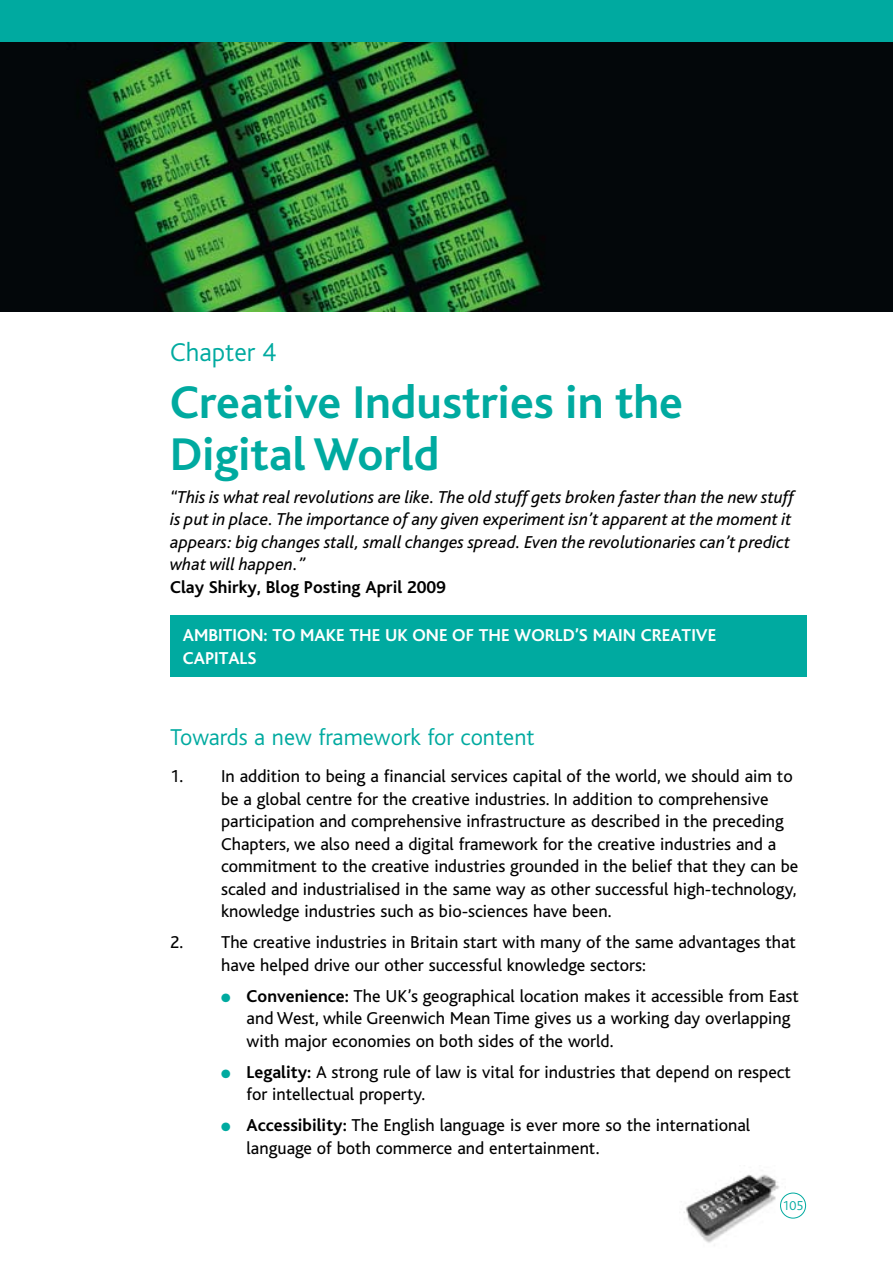
<style>
.page{position:relative;width:893px;height:1263px;background:#fff}
.page>*{position:absolute;margin:0;border:0;box-sizing:border-box;transform-origin:0 0}
.t1{font:700 48px/52.5px "Bliss";color:#00aaa0}
.t2{font:300 27px "Bliss";color:#00aaa0}
.t3{font:300 24px "Bliss";color:#00aaa0}
.t4{font:18px/22.5px "Bliss";color:#000}
.t5{font:italic 18px/22.5px "Bliss";color:#000}
.t6{font:700 18px/22.5px "Bliss";color:#fff}
.t7{font:700 18px "Bliss";color:#000}
.t8{font:300 13.5px "Bliss";color:#00aaa0}
.s1{color:#00aaa0}
.s2{font-weight:700}
</style>
<div class="page">
<img style="left:684px;top:1174px;width:102px;height:69px">
<div style="left:780px;top:1193px;width:26px;height:25px;border:1px solid #00aaa0;border-radius:50%"></div>
<div style="left:170px;top:615px;width:636px;height:61px;background:#00aaa0"></div>
<div style="left:0;top:0;width:893px;height:71px;background:#00aaa0"></div>
<img style="left:0;top:43px;width:893px;height:269px">
<h2 class="t2" style="left:170px;top:338px;width:107px">Chapter 4</h2>
<h1 class="t1" style="left:170px;top:377px;width:514px">Creative Industries in the<br>Digital World</h1>
<p class="t5" style="left:170px;top:486px;width:625px">“This is what real revolutions are like. The old stuff gets broken faster than the new stuff is put in place. The importance of any given experiment isn’t apparent at the moment it appears: big changes stall, small changes spread. Even the revolutionaries can’t predict what will happen.”</p>
<p class="t7" style="left:170px;top:577px;width:277px">Clay Shirky, Blog Posting April 2009</p>
<p class="t6" style="left:183px;top:624px;width:535px">AMBITION: TO MAKE THE UK ONE OF THE WORLD’S MAIN CREATIVE<br>CAPITALS</p>
<h3 class="t3" style="left:170px;top:724px;width:366px">Towards a new framework for content</h3>
<p class="t4" style="left:221px;top:765px;width:579px;text-indent:-51px">1. In addition to being a financial services capital of the world, we should aim to be a global centre for the creative industries. In addition to comprehensive participation and comprehensive infrastructure as described in the preceding Chapters, we also need a digital framework for the creative industries and a commitment to the creative industries grounded in the belief that they can be scaled and industrialised in the same way as other successful high-technology, knowledge industries such as bio-sciences have been.</p>
<p class="t4" style="left:221px;top:931px;width:576px;text-indent:-51px">2. The creative industries in Britain start with many of the same advantages that have helped drive our other successful knowledge sectors:</p>
<p class="t4" style="left:247px;top:985px;width:554px;text-indent:-26px"><span class="s1">●</span> <span class="s2">Convenience:</span> The UK’s geographical location makes it accessible from East and West, while Greenwich Mean Time gives us a working day overlapping with major economies on both sides of the world.</p>
<p class="t4" style="left:247px;top:1061px;width:546px;text-indent:-26px"><span class="s1">●</span> <span class="s2">Legality:</span> A strong rule of law is vital for industries that depend on respect for intellectual property.</p>
<p class="t4" style="left:247px;top:1114px;width:505px;text-indent:-26px"><span class="s1">●</span> <span class="s2">Accessibility:</span> The English language is ever more so the international language of both commerce and entertainment.</p>
<p class="t8" style="left:783px;top:1198px;width:22px">105</p>
</div>
